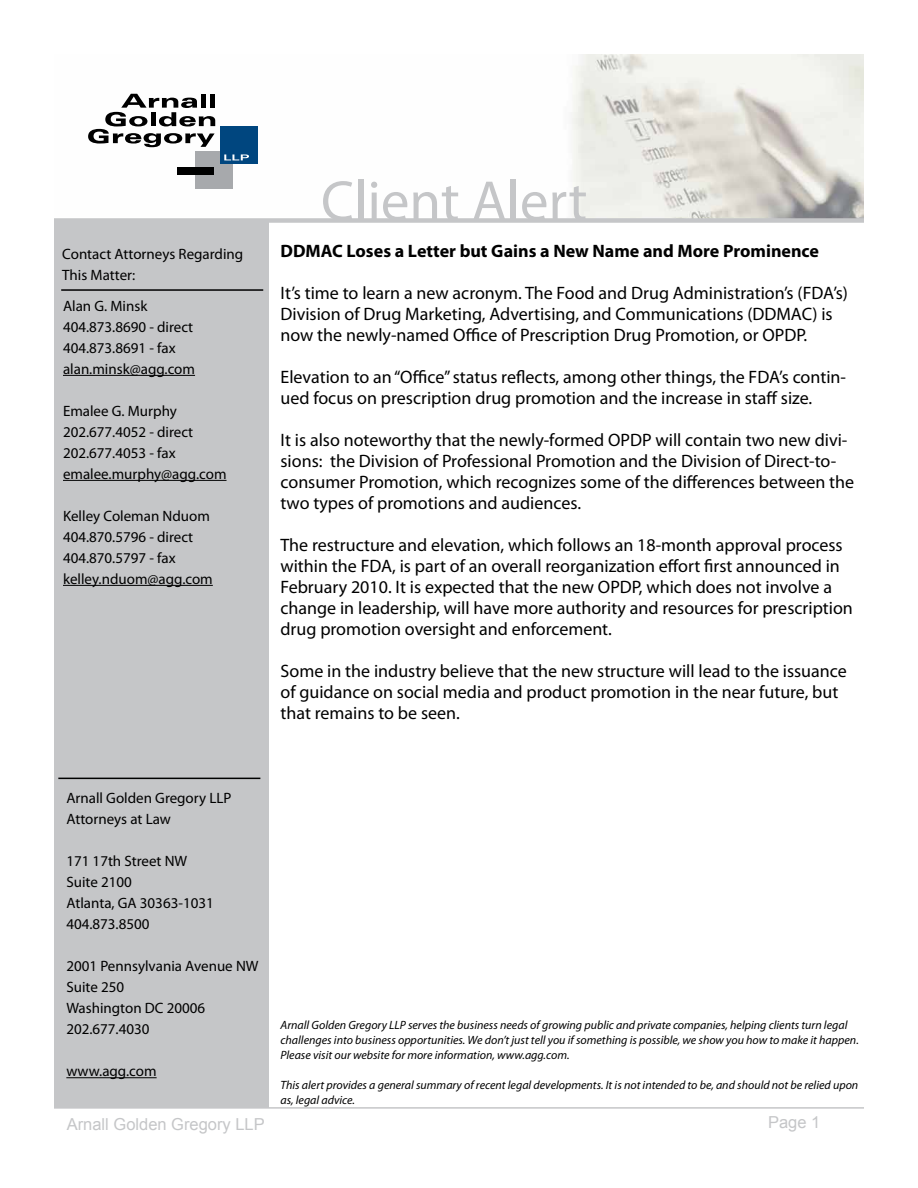
<style>
.page{position:relative;width:918px;height:1188px;background:#fff}
.page>*{position:absolute;margin:0;border:0;box-sizing:border-box;transform-origin:0 0}
.t1{font:57px "Myriad Pro";color:#c5c6c8}
.t2{font:18px/21px "Myriad Pro";color:#000}
.t3{font:700 18px "Myriad Pro";color:#000}
.t4{font:16.5px "Arial";color:#c5c6c8}
.t5{font:15px/21px "Myriad Pro";color:#000}
.t6{font:italic 12px/15px "Myriad Pro";color:#000}
</style>
<div class="page">
<div style="left:54px;top:176px;width:214px;height:932px;background:#c5c6c8"></div>
<hr style="left:66px;top:1077px;width:91px;height:1px;background:#000">
<hr style="left:58px;top:778px;width:202px;height:1px;background:#000">
<hr style="left:61px;top:289px;width:202px;height:2px;background:#000">
<hr style="left:54px;top:1107px;width:810px;height:2px;background:#c5c6c8">
<img style="left:54px;top:55px;width:810px;height:163px">
<div style="left:195px;top:151px;width:37px;height:38px;background:#a7a9ac"></div>
<div style="left:177px;top:167px;width:36px;height:7px;background:#000"></div>
<div style="left:220px;top:126px;width:37px;height:38px;background:#00467f"></div>
<svg style="left:224px;top:154px;width:25px;height:6px"></svg>
<svg style="left:88px;top:94px;width:127px;height:53px"></svg>
<div style="left:54px;top:218px;width:810px;height:5px;background:#c5c6c8"></div>
<hr style="left:63px;top:375px;width:132px;height:1px;background:#000">
<hr style="left:63px;top:480px;width:164px;height:1px;background:#000">
<hr style="left:63px;top:585px;width:150px;height:1px;background:#000">
<p class="t5" style="left:62px;top:243px;width:182px">Contact Attorneys Regarding<br>This Matter:</p>
<p class="t5" style="left:63px;top:295px;width:134px">Alan G. Minsk<br>404.873.8690 - direct<br>404.873.8691 - fax alan.minsk@agg.com</p>
<p class="t5" style="left:63px;top:400px;width:165px">Emalee G. Murphy<br>202.677.4052 - direct<br>202.677.4053 - fax emalee.murphy@agg.com</p>
<p class="t5" style="left:63px;top:505px;width:151px">Kelley Coleman Nduom<br>404.870.5796 - direct<br>404.870.5797 - fax kelley.nduom@agg.com</p>
<h1 class="t1" style="left:321px;top:166px;width:268px">Client Alert</h1>
<p class="t3" style="left:280px;top:239px;width:540px">DDMAC Loses a Letter but Gains a New Name and More Prominence</p>
<p class="t2" style="left:280px;top:282px;width:569px">It’s time to learn a new acronym. The Food and Drug Administration’s (FDA’s)<br>Division of Drug Marketing, Advertising, and Communications (DDMAC) is now the newly-named Office of Prescription Drug Promotion, or OPDP.</p>
<p class="t2" style="left:280px;top:366px;width:567px">Elevation to an “Office” status reflects, among other things, the FDA’s contin&shy;ued focus on prescription drug promotion and the increase in staff size.</p>
<p class="t2" style="left:280px;top:429px;width:575px">It is also noteworthy that the newly-formed OPDP will contain two new divi&shy;sions: the Division of Professional Promotion and the Division of Direct-to&shy;consumer Promotion, which recognizes some of the differences between the two types of promotions and audiences.</p>
<p class="t2" style="left:280px;top:534px;width:574px">The restructure and elevation, which follows an 18-month approval process within the FDA, is part of an overall reorganization effort first announced in February 2010. It is expected that the new OPDP, which does not involve a change in leadership, will have more authority and resources for prescription drug promotion oversight and enforcement.</p>
<p class="t2" style="left:280px;top:660px;width:568px">Some in the industry believe that the new structure will lead to the issuance of guidance on social media and product promotion in the near future, but that remains to be seen.</p>
<p class="t5" style="left:66px;top:787px;width:167px">Arnall Golden Gregory LLP<br>Attorneys at Law</p>
<p class="t5" style="left:66px;top:850px;width:149px">171 17th Street NW<br>Suite 2100<br>Atlanta, GA 30363-1031<br>404.873.8500</p>
<p class="t5" style="left:66px;top:955px;width:194px">2001 Pennsylvania Avenue NW<br>Suite 250<br>Washington DC 20006<br>202.677.4030</p>
<p class="t5" style="left:66px;top:1060px;width:92px">www.agg.com</p>
<p class="t6" style="left:280px;top:1017px;width:580px">Arnall Golden Gregory LLP serves the business needs of growing public and private companies, helping clients turn legal challenges into business opportunities. We don’t just tell you if something is possible, we show you how to make it happen.<br>Please visit our website for more information, www.agg.com.</p>
<p class="t6" style="left:280px;top:1077px;width:579px">This alert provides a general summary of recent legal developments. It is not intended to be, and should not be relied upon as, legal advice.</p>
<p class="t4" style="left:67px;top:1114px;width:200px">Arnall Golden Gregory LLP</p>
<p class="t4" style="left:768px;top:1111px;width:54px">Page 1</p>
</div>
